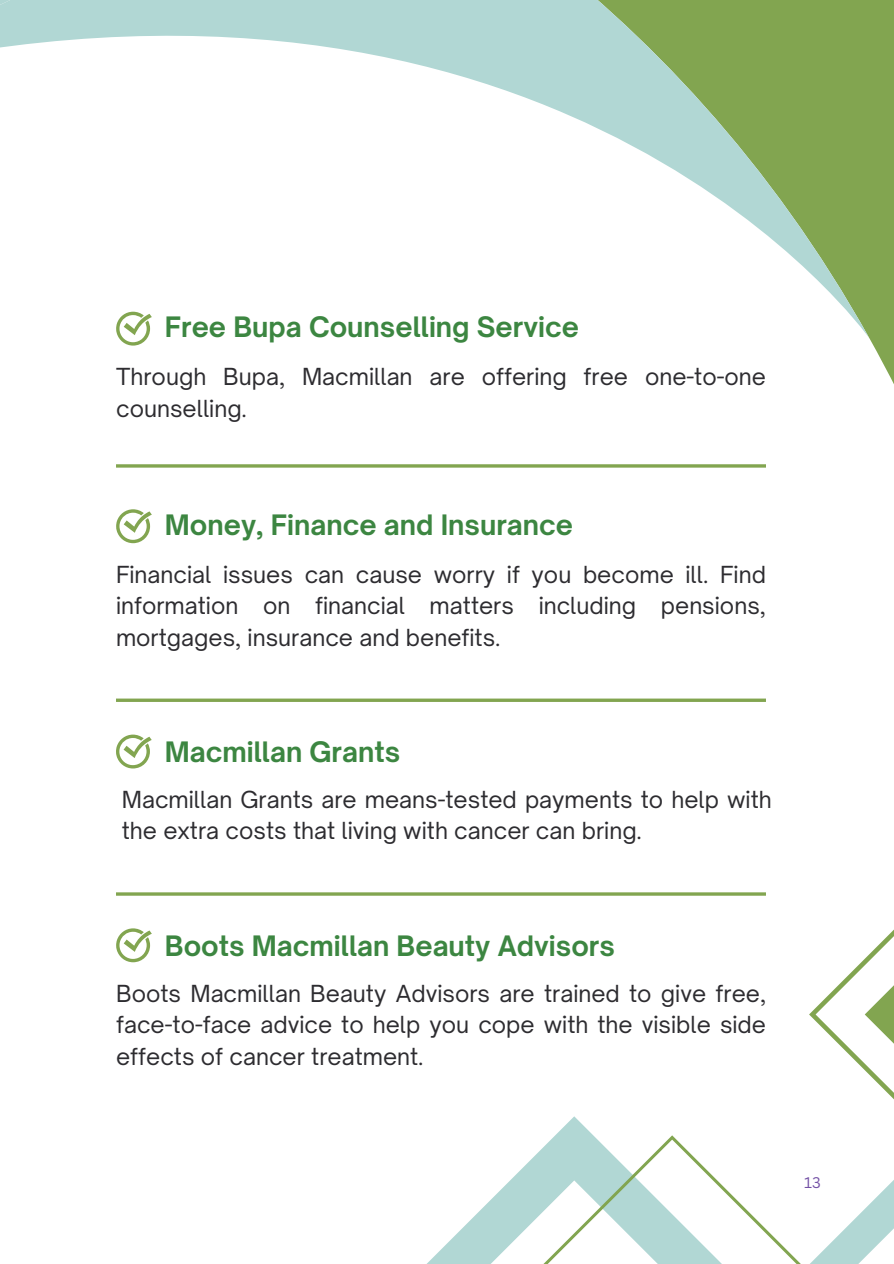
<style>
.page{position:relative;width:894px;height:1264px;background:#fff}
.page>*{position:absolute;margin:0;border:0;box-sizing:border-box;transform-origin:0 0}
.t1{font:700 27px "Open Sauce One";color:#3c8641}
.t2{font:22.5px/31.5px "Open Sauce One";color:#2d2c30}
.t3{font:15px "Canva Sans";color:#7350a5}
</style>
<div class="page">
<svg style="left:180px;top:0;width:713px;height:468px"></svg>
<svg style="left:0;top:0;width:869px;height:338px"></svg>
<hr style="left:116px;top:464px;width:649px;height:3px;background:#82a550">
<hr style="left:116px;top:892px;width:649px;height:3px;background:#82a550">
<svg style="left:428px;top:1116px;width:165px;height:147px"></svg>
<svg style="left:809px;top:930px;width:84px;height:327px"></svg>
<svg style="left:478px;top:1135px;width:387px;height:128px"></svg>
<svg style="left:116px;top:312px;width:36px;height:33px"></svg>
<svg style="left:116px;top:509px;width:36px;height:34px"></svg>
<svg style="left:116px;top:734px;width:36px;height:34px"></svg>
<svg style="left:116px;top:698px;width:649px;height:4px;background:#95b26a"></svg>
<svg style="left:116px;top:928px;width:36px;height:34px"></svg>
<p class="t1" style="left:165px;top:310px;width:415px">Free Bupa Counselling Service</p>
<h1 class="t2" style="left:116px;top:361px;width:651px">Through Bupa, Macmillan are offering free one-to-one counselling.</h1>
<p class="t1" style="left:165px;top:507px;width:409px">Money, Finance and Insurance</p>
<h2 class="t2" style="left:116px;top:558px;width:651px;text-align:justify">Financial issues can cause worry if you become ill. Find information on financial matters including pensions, mortgages, insurance and benefits.</h2>
<p class="t1" style="left:165px;top:735px;width:237px">Macmillan Grants</p>
<h1 class="t2" style="left:122px;top:783px;width:651px">Macmillan Grants are means-tested payments to help with the extra costs that living with cancer can bring.</h1>
<p class="t1" style="left:165px;top:929px;width:451px">Boots Macmillan Beauty Advisors</p>
<h2 class="t2" style="left:116px;top:977px;width:651px;text-align:justify">Boots Macmillan Beauty Advisors are trained to give free, face-to-face advice to help you cope with the visible side effects of cancer treatment.</h2>
<p class="t3" style="left:804px;top:1172px;width:18px">13</p>
</div>
